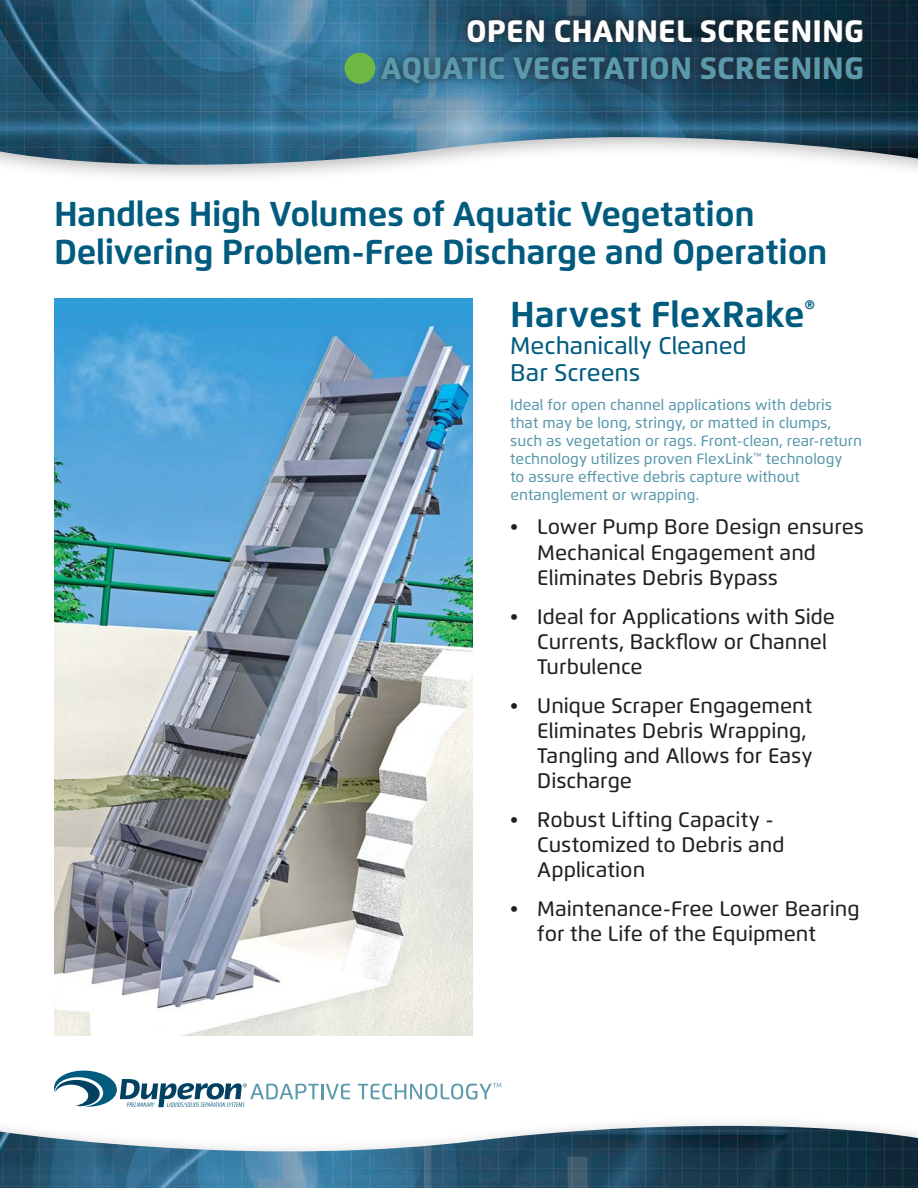
<style>
.page{position:relative;width:918px;height:1188px;background:#fff}
.page>*{position:absolute;margin:0;border:0;box-sizing:border-box;transform-origin:0 0}
.t1{font:700 36px "Flexo";color:#015b7e}
.t2{font:700 34.5px/37.5px "Flexo";letter-spacing:-.01em;color:#015b7e}
.t3{font:800 30.9px "Flexo";color:#5b99ad}
.t4{font:800 30.9px "Flexo";color:#fff}
.t5{font:500 24px/27px "Flexo";color:#015b7e}
.t6{font:500 21px/25.2px "Flexo";color:#231f20}
.t7{font:500 15px/18px "Flexo";color:#5b99ad}
</style>
<div class="page">
<div style="left:0;top:0;width:918px;height:184px;background:#231f20;opacity:.3"></div>
<img style="left:0;top:0;width:918px;height:165px">
<img style="left:54px;top:298px;width:418px;height:738px">
<div style="left:374px;top:11px;width:496px;height:80px;background:#231f20;opacity:.75"></div>
<div style="left:345px;top:53px;width:30px;height:31px;background:#70b844;border-radius:50%"></div>
<img style="left:0;top:1126px;width:918px;height:62px">
<svg style="left:358px;top:1083px;width:143px;height:16px"></svg>
<svg style="left:54px;top:1070px;width:296px;height:38px"></svg>
<p class="t4" style="left:466px;top:12px;width:399px">OPEN CHANNEL SCREENING</p>
<p class="t3" style="left:381px;top:49px;width:485px">AQUATIC VEGETATION SCREENING</p>
<p class="t2" style="left:54px;top:195px;width:775px">Handles High Volumes of Aquatic Vegetation<br>Delivering Problem-Free Discharge and Operation</p>
<p class="t1" style="left:510px;top:292px;width:306px">Harvest FlexRake<sup>®</sup></p>
<p class="t5" style="left:510px;top:332px;width:238px">Mechanically Cleaned<br>Bar Screens</p>
<p class="t7" style="left:510px;top:396px;width:353px">Ideal for open channel applications with debris that may be long, stringy, or matted in clumps, such as vegetation or rags. Front-clean, rear-return technology utilizes proven FlexLink<sup>™</sup> technology<br>to assure effective debris capture without entanglement or wrapping.</p>
<p class="t6" style="left:537px;top:514px;width:328px;text-indent:-27px">• Lower Pump Bore Design ensures<br>Mechanical Engagement and<br>Eliminates Debris Bypass</p>
<p class="t6" style="left:537px;top:604px;width:299px;text-indent:-27px">• Ideal for Applications with Side<br>Currents, Backflow or Channel<br>Turbulence</p>
<p class="t6" style="left:537px;top:693px;width:277px;text-indent:-27px">• Unique Scraper Engagement<br>Eliminates Debris Wrapping,<br>Tangling and Allows for Easy<br>Discharge</p>
<p class="t6" style="left:537px;top:807px;width:249px;text-indent:-27px">• Robust Lifting Capacity -<br>Customized to Debris and<br>Application</p>
<p class="t6" style="left:537px;top:896px;width:324px;text-indent:-27px">• Maintenance-Free Lower Bearing for the Life of the Equipment</p>
</div>
